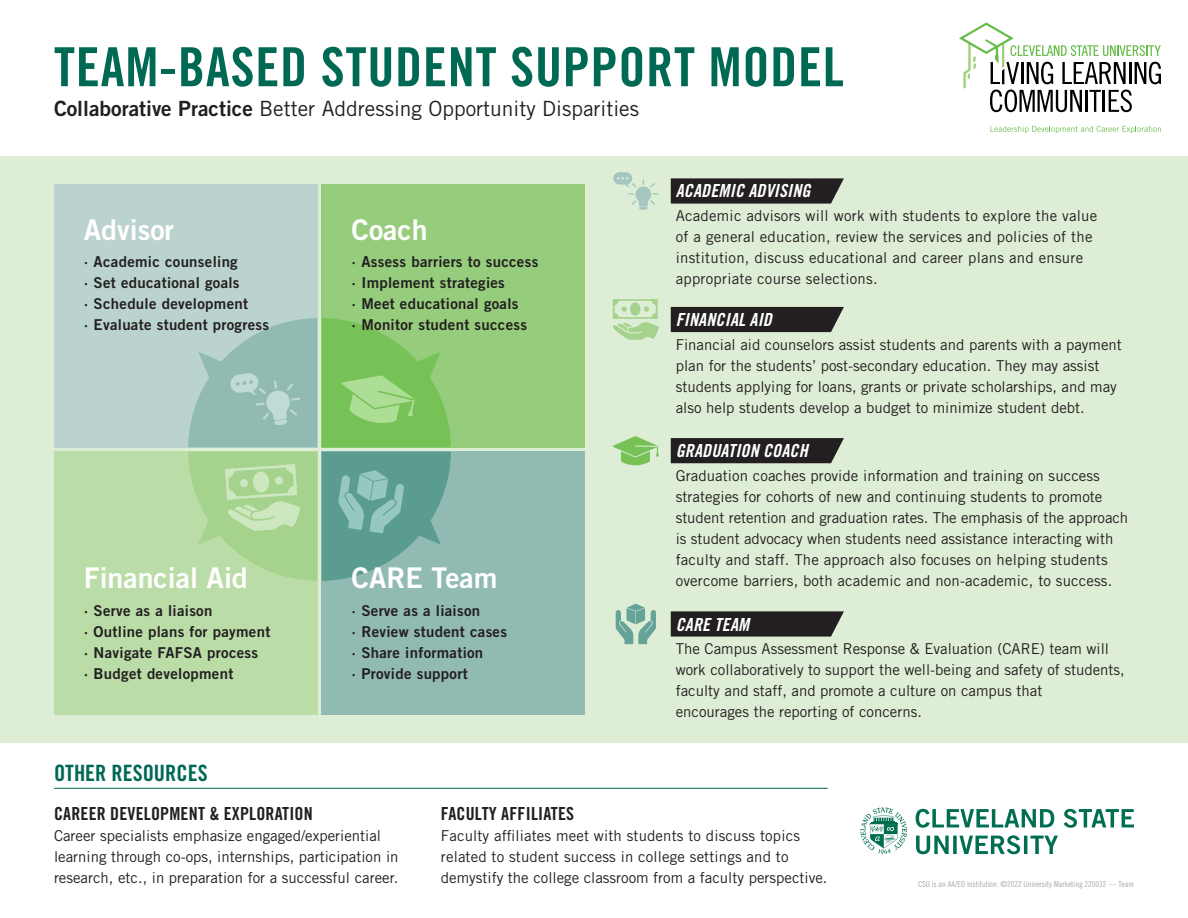
<style>
.page{position:relative;width:1188px;height:918px;background:#fff}
.page>*{position:absolute;margin:0;border:0;box-sizing:border-box;transform-origin:0 0}
.t1{font:54px "Trade Gothic LT Std Bd Cn 20";letter-spacing:.015em;color:#006954}
.t2{font:28.5px "Trade Gothic LT Std Bd 2";color:#fff}
.t3{font:22.5px "Trade Gothic LT Std Bd Cn 20";color:#006954}
.t4{font:21px "Trade Gothic";color:#231f20}
.t5{font:italic 18px "Trade Gothic LT Std Bd Cn 20";color:#fff}
.t6{font:18px "Trade Gothic LT Std Bd Cn 20";letter-spacing:.01em;color:#231f20}
.t7{font:15px/21px "Trade Gothic LT Std";color:#231f20}
.t8{font:15px/21px "Trade Gothic LT Std Bd 2";letter-spacing:.02em;color:#231f20}
.t9{font:8.25px "Trade Gothic LT Std Cn 18";color:#a8a9ad}
.s1{font-family:"Trade Gothic LT Std Bd 2"}
</style>
<div class="page">
<div style="left:0;top:156px;width:1188px;height:587px;background:#deedd5"></div>
<div style="left:322px;top:184px;width:263px;height:263px;background:#96cd7c"></div>
<div style="left:322px;top:452px;width:263px;height:263px;background:#91bab2"></div>
<div style="left:54px;top:452px;width:263px;height:263px;background:#badca7"></div>
<div style="left:54px;top:184px;width:263px;height:263px;background:#bad3ce"></div>
<svg style="left:671px;top:178px;width:173px;height:26px;background:#2f2d2c"></svg>
<div style="left:671px;top:307px;width:173px;height:25px;background:#231f20"></div>
<svg style="left:671px;top:438px;width:173px;height:25px;background:#2a2727"></svg>
<svg style="left:671px;top:611px;width:173px;height:26px;background:#2f2d2c"></svg>
<svg style="left:613px;top:172px;width:45px;height:38px;background:#cce1ce"></svg>
<hr style="left:54px;top:788px;width:774px;height:1px;background:#006954">
<svg style="left:613px;top:436px;width:46px;height:29px"></svg>
<svg style="left:613px;top:299px;width:46px;height:41px;background:#c1e0b1"></svg>
<svg style="left:615px;top:604px;width:41px;height:40px;background:#9bc3b2"></svg>
<svg style="left:188px;top:318px;width:263px;height:263px"></svg>
<svg style="left:991px;top:126px;width:170px;height:7px"></svg>
<svg style="left:959px;top:22px;width:202px;height:90px"></svg>
<svg style="left:860px;top:807px;width:47px;height:47px"></svg>
<svg style="left:916px;top:809px;width:218px;height:45px"></svg>
<p class="t1" style="left:54px;top:34px;width:791px">TEAM-BASED STUDENT SUPPORT MODEL</p>
<p class="t4" style="left:54px;top:96px;width:587px"><span class="s1">Collaborative Practice</span> Better Addressing Opportunity Disparities</p>
<p class="t2" style="left:84px;top:212px;width:92px">Advisor</p>
<p class="t8" style="left:84px;top:251px;width:155px">· Academic counseling</p>
<p class="t8" style="left:84px;top:272px;width:157px">· Set educational goals</p>
<p class="t8" style="left:84px;top:293px;width:166px">· Schedule development</p>
<p class="t8" style="left:84px;top:314px;width:187px">· Evaluate student progress</p>
<p class="t2" style="left:352px;top:212px;width:78px">Coach</p>
<p class="t8" style="left:352px;top:251px;width:188px">· Assess barriers to success · Implement strategies<br>· Meet educational goals<br>· Monitor student success</p>
<p class="t2" style="left:84px;top:560px;width:165px">Financial Aid</p>
<p class="t8" style="left:84px;top:600px;width:130px">· Serve as a liaison</p>
<p class="t8" style="left:84px;top:621px;width:188px">· Outline plans for payment</p>
<p class="t8" style="left:84px;top:642px;width:176px">· Navigate FAFSA process</p>
<p class="t8" style="left:84px;top:663px;width:151px">· Budget development</p>
<p class="t3" style="left:54px;top:759px;width:155px">OTHER RESOURCES</p>
<p class="t2" style="left:352px;top:560px;width:147px">CARE Team</p>
<p class="t8" style="left:352px;top:600px;width:157px">· Serve as a liaison<br>· Review student cases · Share information<br>· Provide support</p>
<p class="t5" style="left:676px;top:180px;width:141px">ACADEMIC ADVISING</p>
<p class="t7" style="left:676px;top:205px;width:423px">Academic advisors will work with students to explore the value of a general education, review the services and policies of the institution, discuss educational and career plans and ensure appropriate course selections.</p>
<p class="t5" style="left:676px;top:309px;width:102px">FINANCIALAID</p>
<p class="t7" style="left:676px;top:334px;width:448px">Financial aid counselors assist students and parents with a payment plan for the students’ post-secondary education. They may assist students applying for loans, grants or private scholarships, and may also help students develop a budget to minimize student debt.</p>
<p class="t5" style="left:676px;top:440px;width:138px">GRADUATION COACH</p>
<p class="t7" style="left:676px;top:465px;width:454px">Graduation coaches provide information and training on success strategies for cohorts of new and continuing students to promote student retention and graduation rates. The emphasis of the approach is student advocacy when students need assistance interacting with faculty and staff. The approach also focuses on helping students overcome barriers, both academic and non-academic, to success.</p>
<p class="t5" style="left:676px;top:613px;width:79px">CARETEAM</p>
<p class="t7" style="left:676px;top:638px;width:451px">The Campus Assessment Response &amp; Evaluation (CARE) team will work collaboratively to support the well-being and safety of students, faculty and staff, and promote a culture on campus that<br>encourages the reporting of concerns.</p>
<p class="t6" style="left:54px;top:803px;width:260px">CAREER DEVELOPMENT &amp; EXPLORATION</p>
<p class="t7" style="left:54px;top:825px;width:346px">Career specialists emphasize engaged/experiential learning through co-ops, internships, participation in research, etc., in preparation for a successful career.</p>
<p class="t6" style="left:441px;top:803px;width:135px">FACULTY AFFILIATES</p>
<p class="t7" style="left:441px;top:825px;width:388px">Faculty affiliates meet with students to discuss topics related to student success in college settings and to demystify the college classroom from a faculty perspective.</p>
<p class="t9" style="left:918px;top:879px;width:217px">CSU is an AA/EO institution. ©2022 University Marketing 220032 — Team</p>
</div>
